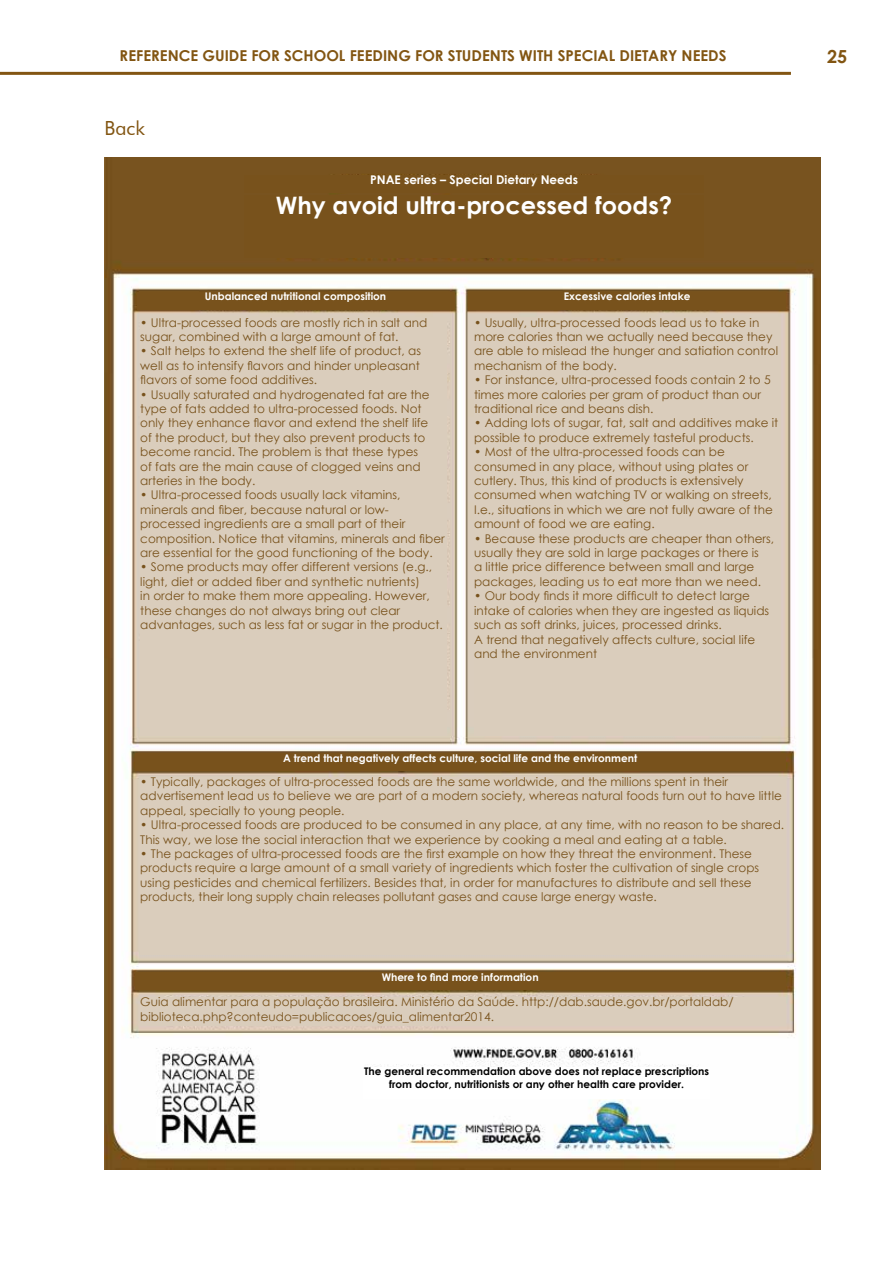
<style>
.page{position:relative;width:893px;height:1263px;background:#fff}
.page>*{position:absolute;margin:0;border:0;box-sizing:border-box;transform-origin:0 0}
.t1{font:700 24px "Century Gothic";color:#fff}
.t2{font:19.5px "Futura BT";color:#825512}
.t3{font:700 18px "Century Gothic";color:#825512}
.t4{font:700 15px "Century Gothic";color:#825512}
.t5{font:12px/14.4px "Century Gothic";color:#78521c}
.t6{font:700 12px "Century Gothic";color:#fff}
.t7{font:700 10.5px "Century Gothic";color:#fff}
.t8{font:700 10.5px/12.6px "Century Gothic";color:#000;text-align:center}
</style>
<div class="page">
<hr style="left:0;top:72px;width:791px;height:3px;background:#825512">
<img style="left:105px;top:158px;width:715px;height:1012px">
<div style="left:244px;top:196px;width:460px;height:62px;background:#78521c"></div>
<div style="left:137px;top:293px;width:317px;height:17px;background:#78521c"></div>
<div style="left:469px;top:293px;width:317px;height:17px;background:#78521c"></div>
<div style="left:135px;top:754px;width:651px;height:17px;background:#78521c"></div>
<div style="left:135px;top:973px;width:651px;height:17px;background:#78521c"></div>
<div style="left:140px;top:318px;width:306px;height:418px;background:#dacdbc"></div>
<div style="left:140px;top:777px;width:646px;height:178px;background:#dacdbc"></div>
<div style="left:140px;top:997px;width:646px;height:29px;background:#dacdbc"></div>
<div style="left:474px;top:318px;width:306px;height:418px;background:#dacdbc"></div>
<div style="left:244px;top:175px;width:460px;height:18px;background:#78521c"></div>
<div style="left:363px;top:1067px;width:347px;height:32px;background:#fff"></div>
<p class="t4" style="left:120px;top:44px;width:607px">Reference Guide for School Feeding for Students with Special Dietary N eeds</p>
<h3 class="t3" style="left:827px;top:43px;width:22px">25</h3>
<h2 class="t2" style="left:105px;top:116px;width:42px">Back</h2>
<p class="t6" style="left:370px;top:171px;width:210px">PNAE series – Special Dietary Needs</p>
<h1 class="t1" style="left:276px;top:187px;width:398px">Why avoid ultra-processed foods?</h1>
<p class="t7" style="left:205px;top:289px;width:183px">Unbalanced nutritional composition</p>
<p class="t7" style="left:564px;top:289px;width:128px">Excessive calories intake</p>
<p class="t5" style="left:140px;top:315px;width:289px">• Ultra-processed foods are mostly rich in salt and sugar, combined with a large amount of fat.</p>
<p class="t5" style="left:140px;top:344px;width:282px;text-align:justify">• Salt helps to extend the shelf life of product, as well as to intensify flavors and hinder unpleasant flavors of some food additives.</p>
<p class="t5" style="left:140px;top:387px;width:291px">• Usually saturated and hydrogenated fat are the type of fats added to ultra-processed foods. Not only they enhance flavor and extend the shelf life of the product, but they also prevent products to become rancid. The problem is that these types of fats are the main cause of clogged veins and arteries in the body.</p>
<p class="t5" style="left:140px;top:488px;width:306px">• Ultra-processed foods usually lack vitamins, minerals and fiber, because natural or low&shy;processed ingredients are a small part of their composition. Notice that vitamins, minerals and fiber are essential for the good functioning of the body.</p>
<p class="t5" style="left:140px;top:560px;width:304px">• Some products may offer different versions (e.g., light, diet or added fiber and synthetic nutrients)<br>in order to make them more appealing. However, these changes do not always bring out clear advantages, such as less fat or sugar in the product.</p>
<p class="t5" style="left:474px;top:315px;width:306px">• Usually, ultra-processed foods lead us to take in more calories than we actually need because they are able to mislead the hunger and satiation control mechanism of the body.</p>
<p class="t5" style="left:474px;top:373px;width:298px">• For instance, ultra-processed foods contain 2 to 5 times more calories per gram of product than our traditional rice and beans dish.</p>
<p class="t5" style="left:474px;top:416px;width:306px">• Adding lots of sugar, fat, salt and additives make it possible to produce extremely tasteful products.</p>
<p class="t5" style="left:474px;top:445px;width:300px">• Most of the ultra-processed foods can be consumed in any place, without using plates or cutlery. Thus, this kind of products is extensively consumed when watching TV or walking on streets, I.e., situations in which we are not fully aware of the amount of food we are eating.</p>
<p class="t5" style="left:474px;top:531px;width:302px">• Because these products are cheaper than others, usually they are sold in large packages or there is<br>a little price difference between small and large packages, leading us to eat more than we need.</p>
<p class="t5" style="left:474px;top:589px;width:297px">• Our body finds it more difficult to detect large intake of calories when they are ingested as liquids such as soft drinks, juices, processed drinks.<br>A trend that negatively affects culture, social life and the environment</p>
<p class="t7" style="left:283px;top:750px;width:355px">A trend that negatively affects culture, social life and the environment</p>
<p class="t5" style="left:140px;top:774px;width:643px">• Typically, packages of ultra-processed foods are the same worldwide, and the millions spent in their advertisement lead us to believe we are part of a modern society, whereas natural foods turn out to have little appeal, specially to young people.</p>
<p class="t5" style="left:140px;top:817px;width:645px">• Ultra-processed foods are produced to be consumed in any place, at any time, with no reason to be shared.<br>This way, we lose the social interaction that we experience by cooking a meal and eating at a table.</p>
<p class="t5" style="left:140px;top:846px;width:620px">• The packages of ultra-processed foods are the first example on how they threat the environment. These products require a large amount of a small variety of ingredients which foster the cultivation of single crops using pesticides and chemical fertilizers. Besides that, in order for manufactures to distribute and sell these products, their long supply chain releases pollutant gases and cause large energy waste.</p>
<p class="t7" style="left:382px;top:969px;width:158px">Where to find more information</p>
<p class="t5" style="left:140px;top:994px;width:595px">Guia alimentar para a população brasileira. Ministério da Saúde. http://dab.saude.gov.br/portaldab/ biblioteca.php?conteudo=publicacoes/guia_alimentar2014.</p>
<p class="t8" style="left:364px;top:1065px;width:347px">The general recommendation above does not replace prescriptions from doctor, nutritionists or any other health care provider.</p>
</div>
